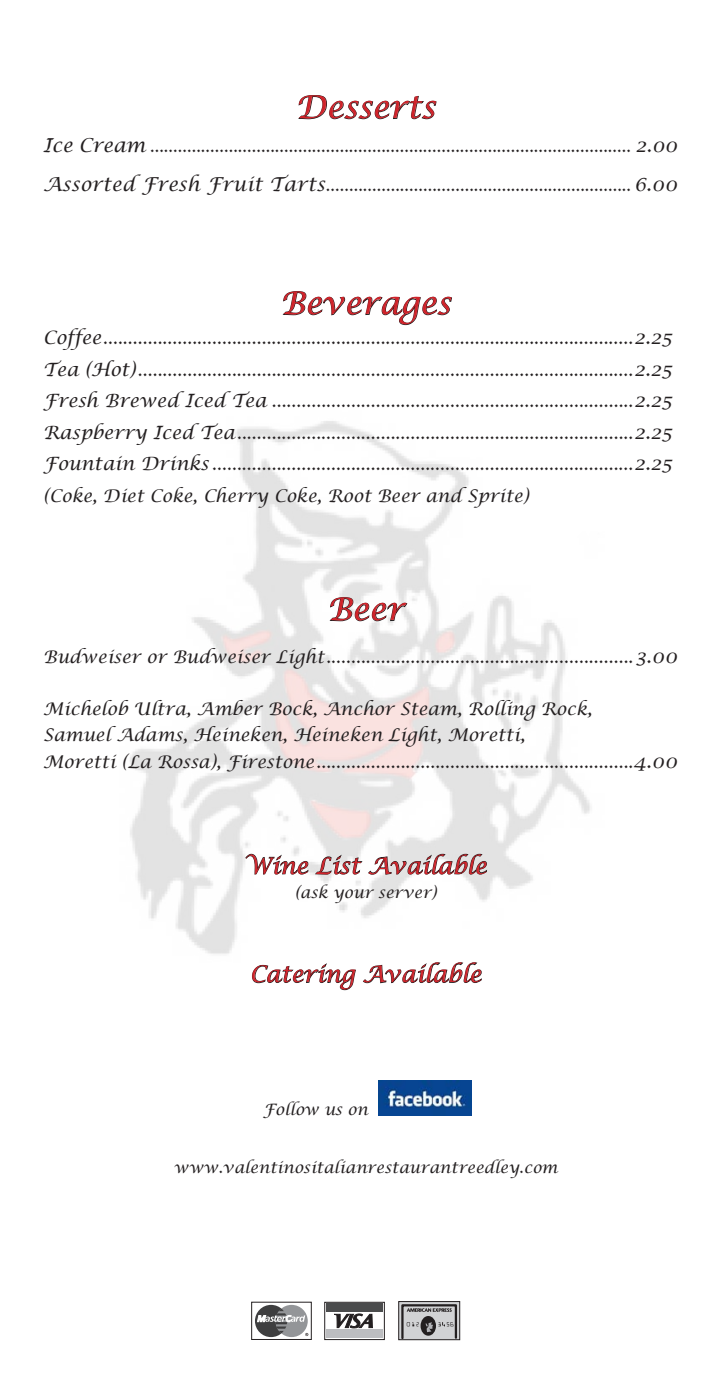
<style>
.page{position:relative;width:725px;height:1386px;background:#fff}
.page>*{position:absolute;margin:0;border:0;box-sizing:border-box;transform-origin:0 0}
.t1{font:italic 31.5px "Lucida Calligraphy";color:#d1232a}
.t2{font:italic 22.75px "Lucida Calligraphy";color:#d1232a}
.t3{font:italic 17.5px/31.5px "Lucida Calligraphy";color:#231f20;text-align:justify}
.t4{font:italic 16.62px "Lucida Calligraphy";color:#231f20}
.t5{font:italic 15.75px "Lucida Calligraphy";color:#231f20}
.s1{font-size:19.25px}
.s2{font-size:18.38px}
</style>
<div class="page">
<img style="left:130px;top:421px;width:460px;height:533px">
<svg style="left:298px;top:95px;width:139px;height:25px"></svg>
<svg style="left:282px;top:291px;width:170px;height:34px"></svg>
<svg style="left:328px;top:597px;width:80px;height:25px"></svg>
<svg style="left:244px;top:853px;width:243px;height:22px"></svg>
<svg style="left:252px;top:963px;width:104px;height:28px"></svg>
<svg style="left:363px;top:962px;width:119px;height:22px"></svg>
<div style="left:251px;top:1302px;width:60px;height:38px;border:1px solid #231f20"></div>
<div style="left:255px;top:1305px;width:32px;height:32px;background:#3e3e3f;border-radius:50%"></div>
<div style="left:275px;top:1305px;width:33px;height:32px;background:#939598;border-radius:50%"></div>
<svg style="left:257px;top:1309px;width:51px;height:27px"></svg>
<div style="left:398px;top:1302px;width:61px;height:38px;background:#d1d2d4"></div>
<div style="left:398px;top:1301px;width:62px;height:39px;border:1px solid #231f20"></div>
<div style="left:401px;top:1304px;width:56px;height:35px;border:2px solid #231f20"></div>
<div style="left:420px;top:1316px;width:16px;height:20px;background:#231f20;border-radius:50%"></div>
<svg style="left:406px;top:1308px;width:45px;height:4px"></svg>
<svg style="left:406px;top:1322px;width:47px;height:10px"></svg>
<svg style="left:326px;top:1313px;width:56px;height:17px"></svg>
<div style="left:324px;top:1302px;width:60px;height:38px;border:1px solid #231f20"></div>
<div style="left:326px;top:1304px;width:56px;height:8px;background:#4b4c4d"></div>
<div style="left:326px;top:1330px;width:56px;height:8px;background:#bcbdc0"></div>
<svg style="left:329px;top:1314px;width:44px;height:14px"></svg>
<img style="left:378px;top:1080px;width:93px;height:35px">
<h1 class="t1" style="left:296px;top:88px;width:141px">Desserts</h1>
<p class="t4" style="left:43px;top:136px;width:635px"><span class="s1">Ice Cream</span> ........................................................................................................ <span class="s1">2.00</span></p>
<p class="t4" style="left:43px;top:175px;width:635px"><span class="s1">Assorted Fresh Fruit Tarts</span>.................................................................. <span class="s1">6.00</span></p>
<h1 class="t1" style="left:280px;top:284px;width:172px">Beverages</h1>
<p class="t3" style="left:43px;top:323px;width:630px"><span class="s2">Coffee</span>...........................................................................................................<span class="s1">2.25<br></span><span class="s2">Tea (Hot)</span>....................................................................................................<span class="s1">2.25<br></span><span class="s2">Fresh Brewed Iced Tea</span> .........................................................................<span class="s1">2.25<br></span><span class="s2">Raspberry Iced Tea</span>................................................................................<span class="s1">2.25<br></span><span class="s2">Fountain Drinks</span> .....................................................................................<span class="s1">2.25 </span>(Coke, Diet Coke, Cherry Coke, Root Beer and Sprite)</p>
<h1 class="t1" style="left:327px;top:590px;width:78px">Beer</h1>
<p class="t3" style="left:43px;top:641px;width:635px">Budweiser or Budweiser Light.............................................................. <span class="s1">3.00</span></p>
<p class="t3" style="left:43px;top:697px;width:635px;line-height:26.2px;text-align:left">Michelob Ultra, Amber Bock, Anchor Steam, Rolling Rock,<br>Samuel Adams, Heineken, Heineken Light, Moretti,<br>Moretti (La Rossa), Firestone................................................................<span class="s1">4.00</span></p>
<h2 class="t2" style="left:245px;top:852px;width:243px">Wine List Available</h2>
<p class="t5" style="left:294px;top:883px;width:144px">(ask your server)</p>
<h2 class="t2" style="left:250px;top:960px;width:233px">Catering Available</h2>
<p class="t5" style="left:263px;top:1099px;width:106px">Follow us on</p>
<p class="t5" style="left:174px;top:1158px;width:385px">www.valentinositalianrestaurantreedley.com</p>
</div>
